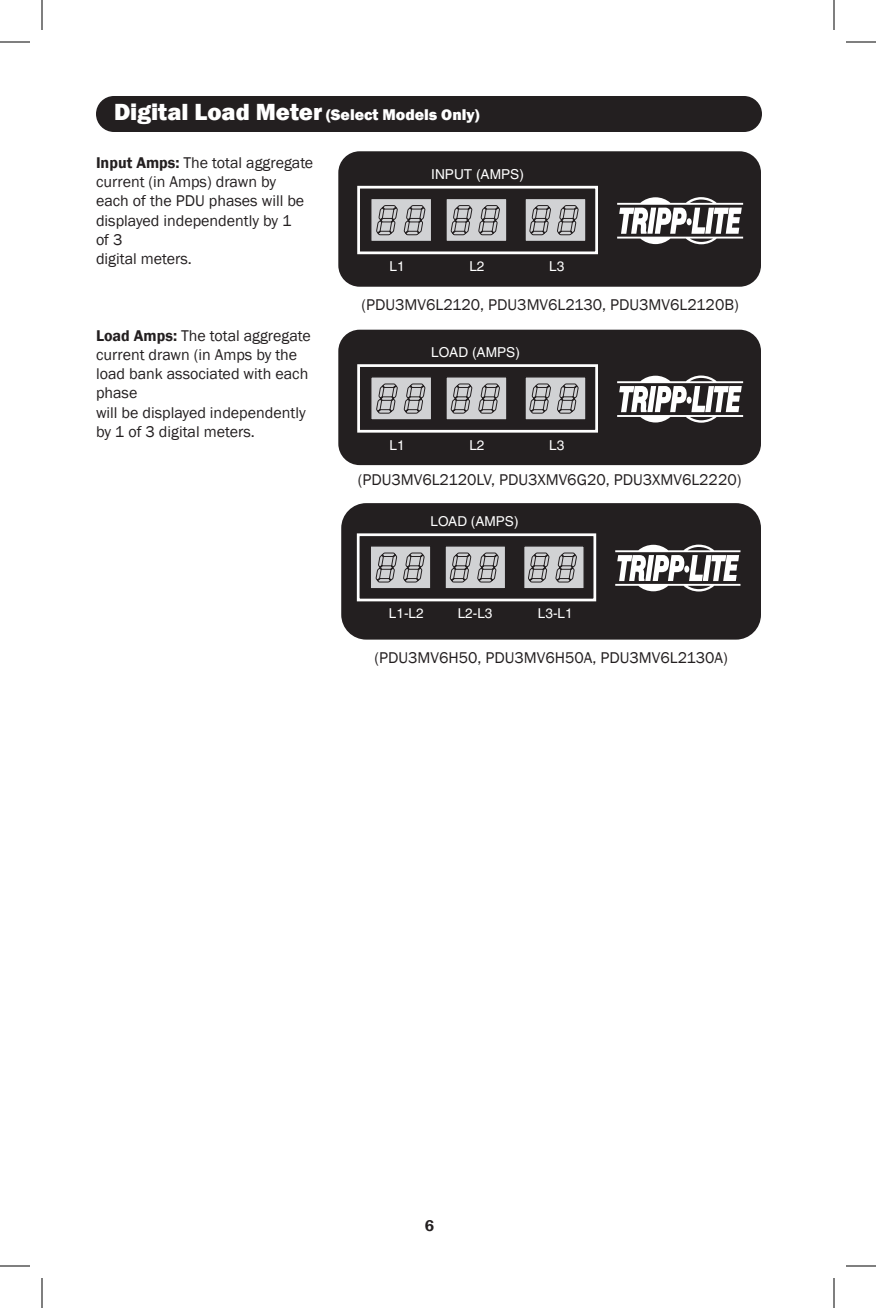
<style>
.page{position:relative;width:876px;height:1308px;background:#fff}
.page>*{position:absolute;margin:0;border:0;box-sizing:border-box;transform-origin:0 0}
.t1{font:16px/19.2px "Franklin Gothic";color:#231f20}
.t2{font:800 16px "Franklin Gothic";color:#fff}
.t3{font:600 16px "Franklin Gothic";color:#231f20}
.t4{font:13.6px "Helvetica";color:#fff}
.s1{font-size:24px}
.s2{font-weight:600}
</style>
<div class="page">
<div style="left:96px;top:96px;width:666px;height:36px;background:#231f20;border-radius:18px"></div>
<div style="left:341px;top:154px;width:417px;height:130px;background:#231f20"></div>
<svg style="left:617px;top:197px;width:126px;height:47px"></svg>
<div style="left:438px;top:187px;width:79px;height:67px;background:#231f20"></div>
<div style="left:517px;top:187px;width:79px;height:67px;background:#231f20"></div>
<div style="left:357px;top:186px;width:241px;height:68px;border:3px solid #fff"></div>
<div style="left:370px;top:198px;width:62px;height:44px;background:#d1d2d4;border:1px solid #231f20"></div>
<div style="left:445px;top:198px;width:63px;height:44px;background:#d1d2d4;border:1px solid #231f20"></div>
<div style="left:524px;top:198px;width:63px;height:44px;background:#d1d2d4;border:1px solid #231f20"></div>
<svg style="left:376px;top:205px;width:203px;height:33px"></svg>
<div style="left:338px;top:151px;width:423px;height:136px;border:2px solid #231f20;border-radius:21px"></div>
<div style="left:341px;top:331px;width:419px;height:133px;background:#231f20"></div>
<svg style="left:617px;top:376px;width:126px;height:47px"></svg>
<div style="left:438px;top:365px;width:79px;height:67px;background:#231f20"></div>
<div style="left:517px;top:365px;width:79px;height:67px;background:#231f20"></div>
<div style="left:357px;top:364px;width:241px;height:69px;border:3px solid #fff"></div>
<div style="left:370px;top:376px;width:62px;height:45px;background:#d1d2d4;border:1px solid #231f20"></div>
<div style="left:445px;top:376px;width:63px;height:45px;background:#d1d2d4;border:1px solid #231f20"></div>
<div style="left:524px;top:376px;width:63px;height:45px;background:#d1d2d4;border:1px solid #231f20"></div>
<svg style="left:376px;top:383px;width:203px;height:34px"></svg>
<div style="left:338px;top:330px;width:423px;height:135px;border:2px solid #231f20;border-radius:21px"></div>
<div style="left:344px;top:506px;width:416px;height:131px;background:#231f20"></div>
<svg style="left:615px;top:545px;width:125px;height:47px"></svg>
<div style="left:437px;top:534px;width:79px;height:67px;background:#231f20"></div>
<div style="left:516px;top:534px;width:79px;height:67px;background:#231f20"></div>
<div style="left:357px;top:533px;width:239px;height:68px;border:3px solid #fff"></div>
<div style="left:370px;top:545px;width:61px;height:44px;background:#d1d2d4;border:1px solid #231f20"></div>
<div style="left:444px;top:545px;width:62px;height:44px;background:#d1d2d4;border:1px solid #231f20"></div>
<div style="left:523px;top:545px;width:62px;height:44px;background:#d1d2d4;border:1px solid #231f20"></div>
<svg style="left:376px;top:552px;width:201px;height:33px"></svg>
<div style="left:341px;top:503px;width:420px;height:137px;border:2px solid #231f20;border-radius:24px"></div>
<hr style="left:0;top:42px;width:30px;height:1px;background:#000">
<hr style="left:846px;top:42px;width:30px;height:1px;background:#000">
<hr style="left:0;top:1266px;width:30px;height:1px;background:#000">
<hr style="left:846px;top:1266px;width:30px;height:1px;background:#000">
<hr style="left:42px;top:0;width:1px;height:30px;background:#000">
<hr style="left:42px;top:1278px;width:1px;height:30px;background:#000">
<hr style="left:834px;top:0;width:1px;height:30px;background:#000">
<hr style="left:834px;top:1278px;width:1px;height:30px;background:#000">
<p class="t2" style="left:114px;top:105px;width:367px"><span class="s1">Digital Load Meter</span> (Select Models Only)</p>
<p class="t1" style="left:96px;top:153px;width:219px"><span class="s2">Input Amps:</span> The total aggregate current (in Amps) drawn by<br>each of the PDU phases will be displayed independently by 1<br>of 3<br>digital meters.</p>
<p class="t4" style="left:431px;top:166px;width:94px">INPUT (AMPS)</p>
<p class="t4" style="left:390px;top:258px;width:17px">L1</p>
<p class="t4" style="left:469px;top:258px;width:17px">L2</p>
<p class="t4" style="left:549px;top:258px;width:17px">L3</p>
<p class="t1" style="left:96px;top:326px;width:216px"><span class="s2">Load Amps:</span> The total aggregate current drawn (in Amps by the load bank associated with each phase<br>will be displayed independently by 1 of 3 digital meters.</p>
<p class="t1" style="left:362px;top:295px;width:379px">(PDU3MV6L2120, PDU3MV6L2130, PDU3MV6L2120B)</p>
<p class="t4" style="left:431px;top:345px;width:90px">LOAD (AMPS)</p>
<p class="t4" style="left:390px;top:437px;width:17px">L1</p>
<p class="t4" style="left:469px;top:437px;width:17px">L2</p>
<p class="t4" style="left:549px;top:437px;width:17px">L3</p>
<p class="t1" style="left:358px;top:470px;width:385px">(PDU3MV6L2120LV, PDU3XMV6G20, PDU3XMV6L2220)</p>
<p class="t4" style="left:430px;top:514px;width:90px">LOAD (AMPS)</p>
<p class="t4" style="left:389px;top:606px;width:36px">L1-L2</p>
<p class="t4" style="left:458px;top:606px;width:36px">L2-L3</p>
<p class="t4" style="left:538px;top:606px;width:36px">L3-L1</p>
<p class="t1" style="left:374px;top:648px;width:355px">(PDU3MV6H50, PDU3MV6H50A, PDU3MV6L2130A)</p>
<p class="t3" style="left:425px;top:1216px;width:11px">6</p>
</div>
